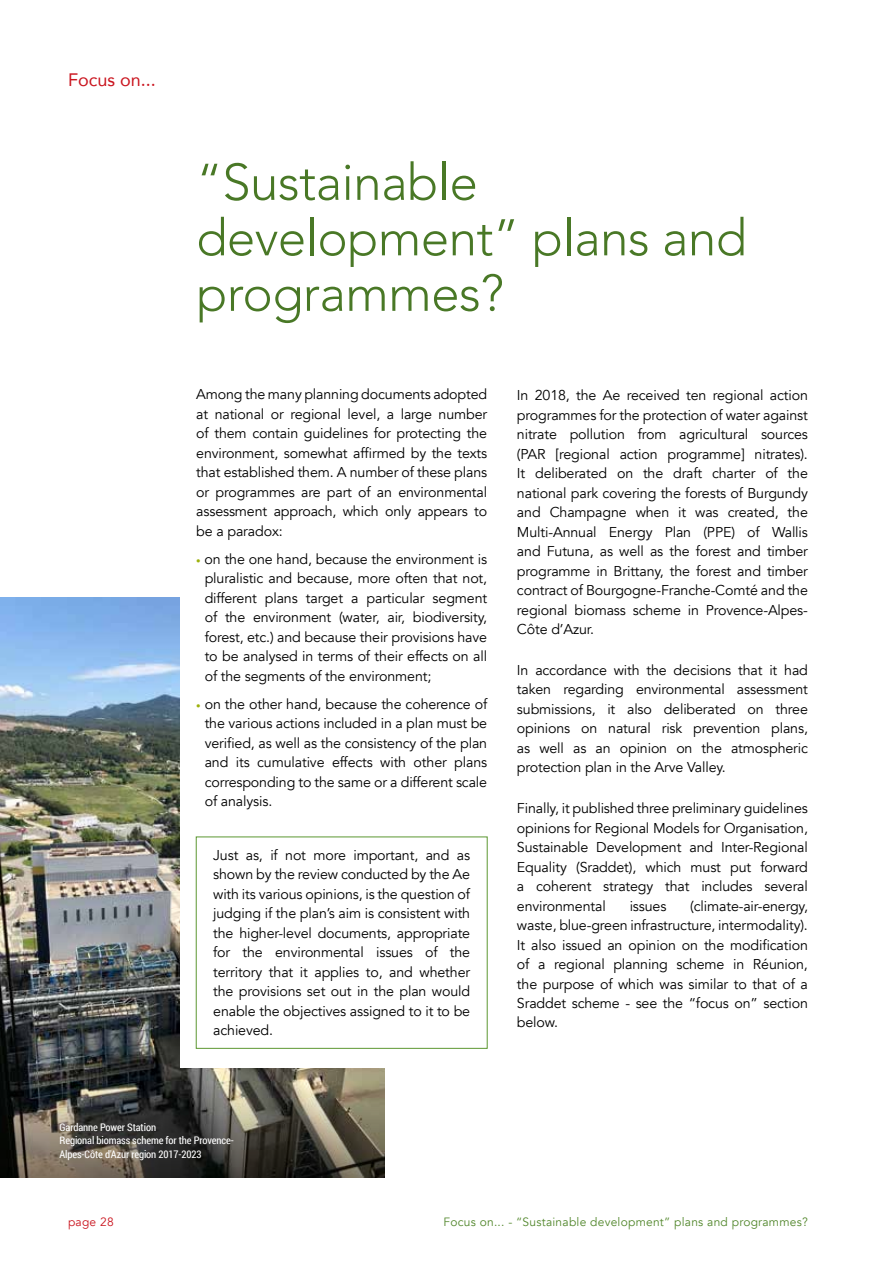
<style>
.page{position:relative;width:893px;height:1263px;background:#fff}
.page>*{position:absolute;margin:0;border:0;box-sizing:border-box;transform-origin:0 0}
.t1{font:300 51px/55.5px "Avenir";letter-spacing:-.01em;color:#497826}
.t2{font:18px "Avenir";color:#ca151f}
.t3{font:14.25px/19.5px "Avenir";letter-spacing:-.01em;color:#000;text-align:justify}
.t4{font:12px "Avenir";letter-spacing:.02em;color:#52872c}
.t5{font:12px "Avenir";letter-spacing:.02em;color:#ca151f}
.t6{font:10.5px/13.5px "Roboto Condensed";letter-spacing:-.01em;color:#fff}
.s1{font-size:9px;color:#9db10c}
</style>
<div class="page">
<img style="left:0;top:597px;width:384px;height:477px">
<div style="left:180px;top:552px;width:317px;height:516px;background:#fff"></div>
<div style="left:196px;top:836px;width:292px;height:213px;border:1px solid #5c9731"></div>
<svg style="left:0;top:1074px;width:384px;height:104px;background:#4f4b42"></svg>
<p class="t2" style="left:68px;top:65px;width:89px">Focus on...</p>
<h1 class="t1" style="left:196px;top:155px;width:552px">“Sustainable development” plans and programmes?</h1>
<p class="t3" style="left:196px;top:385px;width:292px">Among the many planning documents adopted at national or regional level, a large number of them contain guidelines for protecting the environment, somewhat affirmed by the texts that established them. A number of these plans or programmes are part of an environmental assessment approach, which only appears to be a paradox:</p>
<p class="t3" style="left:205px;top:549px;width:284px;text-indent:-8px"><span class="s1">•</span> on the one hand, because the environment is pluralistic and because, more often that not, different plans target a particular segment of the environment (water, air, biodiversity, forest, etc.) and because their provisions have to be analysed in terms of their effects on all of the segments of the environment;</p>
<p class="t3" style="left:205px;top:694px;width:284px;text-indent:-8px"><span class="s1">•</span> on the other hand, because the coherence of the various actions included in a plan must be verified, as well as the consistency of the plan and its cumulative effects with other plans corresponding to the same or a different scale of analysis.</p>
<p class="t3" style="left:213px;top:845px;width:258px">Just as, if not more important, and as shown by the review conducted by the Ae with its various opinions, is the question of judging if the plan’s aim is consistent with the higher-level documents, appropriate for the environmental issues of the territory that it applies to, and whether the provisions set out in the plan would enable the objectives assigned to it to be achieved.</p>
<p class="t3" style="left:517px;top:386px;width:292px">In 2018, the Ae received ten regional action programmes for the protection of water against nitrate pollution from agricultural sources (PAR [regional action programme] nitrates).<br>It deliberated on the draft charter of the national park covering the forests of Burgundy and Champagne when it was created, the Multi-Annual Energy Plan (PPE) of Wallis and Futuna, as well as the forest and timber programme in Brittany, the forest and timber contract of Bourgogne-Franche-Comté and the regional biomass scheme in Provence-Alpes-Côte d’Azur.</p>
<p class="t3" style="left:517px;top:660px;width:292px">In accordance with the decisions that it had taken regarding environmental assessment submissions, it also deliberated on three opinions on natural risk prevention plans, as well as an opinion on the atmospheric protection plan in the Arve Valley.</p>
<p class="t3" style="left:517px;top:799px;width:292px">Finally, it published three preliminary guidelines opinions for Regional Models for Organisation, Sustainable Development and Inter-Regional Equality (Sraddet), which must put forward a coherent strategy that includes several environmental</p>
<p class="t3" style="left:517px;top:896px;width:292px;text-indent:173px">(climate-air-energy, waste, blue-green infrastructure, intermodality).<br>It also issued an opinion on the modification of a regional planning scheme in Réunion, the purpose of which was similar to that of a Sraddet scheme - see the “focus on” section below.</p>
<p class="t3" style="left:630px;top:896px;width:38px">issues</p>
<p class="t6" style="left:60px;top:1120px;width:176px">Gardanne Power Station<br>Regional biomass scheme for the Provence-<br>Alpes-Côte d'Azur region 2017-2023</p>
<p class="t5" style="left:68px;top:1215px;width:47px">page 28</p>
<p class="t4" style="left:444px;top:1215px;width:366px">Focus on... - “Sustainable development” plans and programmes?</p>
</div>
